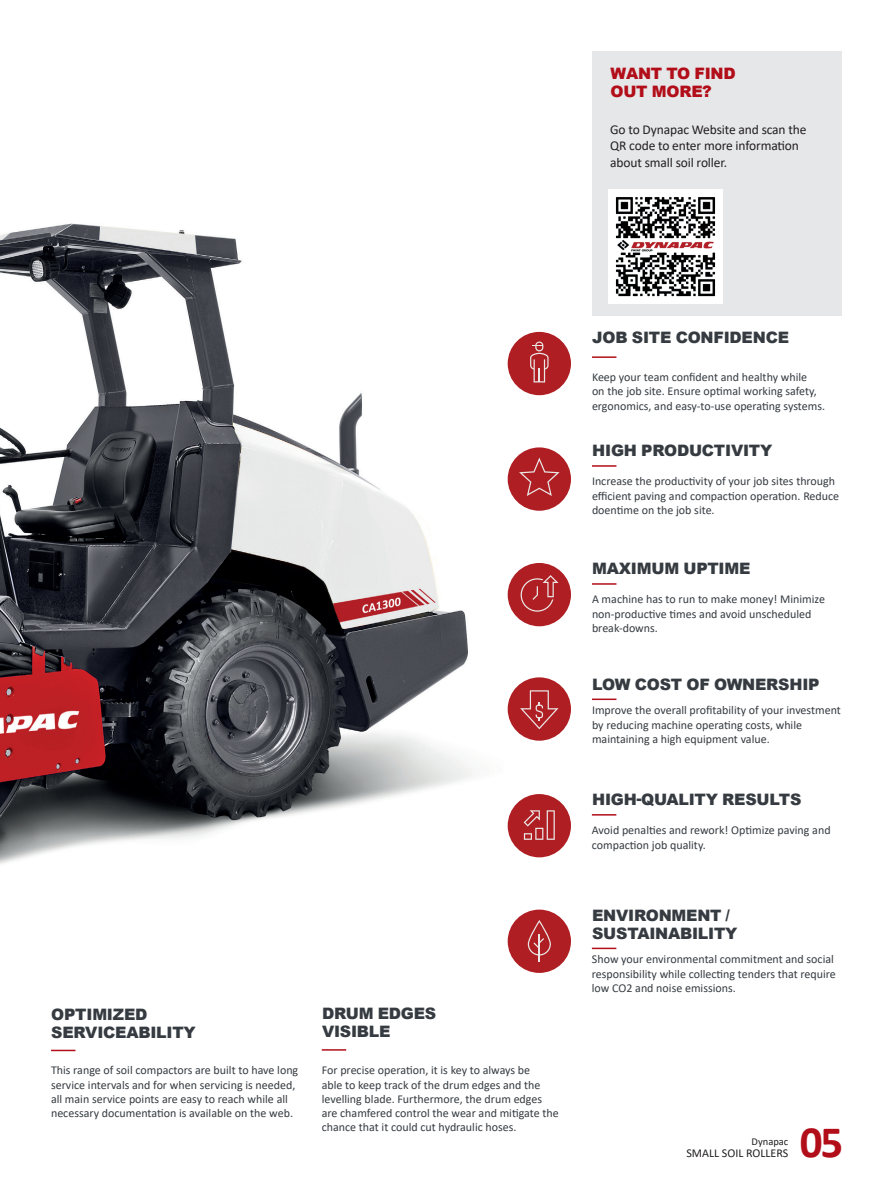
<style>
.page{position:relative;width:893px;height:1191px;background:#fff}
.page>*{position:absolute;margin:0;border:0;box-sizing:border-box;transform-origin:0 0}
.t1{font:700 45px "Calibri";color:#b20e19}
.t2{font:900 15.75px/18px "Arial";letter-spacing:-.015em;color:#353b40}
.t3{font:900 15.75px/18px "Arial";letter-spacing:-.015em;color:#b20e19}
.t4{font:13.5px/16.5px "Calibri";letter-spacing:-.01em;color:#231f20}
.t5{font:12px/14.2px "Calibri";color:#353b40}
.t6{font:12px "Calibri";color:#231f20}
.t7{font:10.5px "Calibri";color:#231f20}
</style>
<div class="page">
<img style="left:0;top:223px;width:474px;height:641px">
<div style="left:508px;top:332px;width:63px;height:63px;background:#af1e22;border-radius:50%"></div>
<svg style="left:530px;top:341px;width:19px;height:41px"></svg>
<div style="left:508px;top:447px;width:63px;height:64px;background:#af1e22;border-radius:50%"></div>
<svg style="left:519px;top:457px;width:41px;height:39px"></svg>
<div style="left:508px;top:794px;width:63px;height:63px;background:#af1e22;border-radius:50%"></div>
<svg style="left:524px;top:810px;width:31px;height:30px"></svg>
<div style="left:508px;top:677px;width:63px;height:63px;background:#af1e22;border-radius:50%"></div>
<svg style="left:520px;top:690px;width:39px;height:39px"></svg>
<div style="left:508px;top:563px;width:63px;height:63px;background:#af1e22;border-radius:50%"></div>
<svg style="left:521px;top:575px;width:38px;height:36px"></svg>
<div style="left:508px;top:909px;width:63px;height:64px;background:#af1e22;border-radius:50%"></div>
<svg style="left:528px;top:920px;width:23px;height:41px"></svg>
<hr style="left:592px;top:698px;width:24px;height:2px;background:#b20e19">
<div style="left:592px;top:51px;width:250px;height:264px;background:#e6e7e9"></div>
<img style="left:608px;top:189px;width:114px;height:114px">
<hr style="left:51px;top:1049px;width:24px;height:2px;background:#b20e19">
<svg style="left:322px;top:1049px;width:24px;height:1px"></svg>
<hr style="left:592px;top:356px;width:24px;height:2px;background:#b20e19">
<hr style="left:592px;top:465px;width:24px;height:2px;background:#b20e19">
<hr style="left:592px;top:583px;width:24px;height:2px;background:#b20e19">
<svg style="left:592px;top:814px;width:24px;height:1px"></svg>
<hr style="left:592px;top:947px;width:24px;height:2px;background:#b20e19">
<h2 class="t3" style="left:610px;top:64px;width:127px">WANT TO FIND<br>OUT MORE?</h2>
<p class="t4" style="left:610px;top:120px;width:198px">Go to Dynapac Website and scan the<br>QR code to enter more information about small soil roller.</p>
<h2 class="t2" style="left:51px;top:1004px;width:146px">OPTIMIZED<br>SERVICEABILITY</h2>
<p class="t5" style="left:51px;top:1063px;width:249px">This range of soil compactors are built to have long service intervals and for when servicing is needed, all main service points are easy to reach while all necessary documentation is available on the web.</p>
<h2 class="t2" style="left:322px;top:1004px;width:116px">DRUM EDGES<br>VISIBLE</h2>
<p class="t5" style="left:322px;top:1063px;width:238px">For precise operation, it is key to always be<br>able to keep track of the drum edges and the levelling blade. Furthermore, the drum edges are chamfered control the wear and mitigate the chance that it could cut hydraulic hoses.</p>
<h2 class="t2" style="left:592px;top:328px;width:198px">JOB SITE CONFIDENCE</h2>
<p class="t5" style="left:592px;top:370px;width:235px">Keep your team confident and healthy while<br>on the job site. Ensure optimal working safety, ergonomics, and easy-to-use operating systems.</p>
<h2 class="t2" style="left:592px;top:441px;width:182px">HIGH PRODUCTIVITY</h2>
<p class="t5" style="left:592px;top:474px;width:249px">Increase the productivity of your job sites through efficient paving and compaction operation. Reduce doentime on the job site.</p>
<h2 class="t2" style="left:592px;top:559px;width:160px">MAXIMUM UPTIME</h2>
<p class="t5" style="left:592px;top:592px;width:235px">A machine has to run to make money! Minimize non-productive times and avoid unscheduled break-downs.</p>
<h2 class="t2" style="left:592px;top:674px;width:229px">LOW COST OF OWNERSHIP</h2>
<p class="t5" style="left:592px;top:703px;width:250px">Improve the overall profitability of your investment by reducing machine operating costs, while maintaining a high equipment value.</p>
<h2 class="t2" style="left:592px;top:790px;width:211px">HIGH-QUALITY RESULTS</h2>
<p class="t5" style="left:592px;top:823px;width:240px">Avoid penalties and rework! Optimize paving and compaction job quality.</p>
<h2 class="t2" style="left:592px;top:905px;width:147px">ENVIRONMENT /<br>SUSTAINABILITY</h2>
<p class="t5" style="left:592px;top:952px;width:245px">Show your environmental commitment and social responsibility while collecting tenders that require low CO2 and noise emissions.</p>
<p class="t7" style="left:752px;top:1134px;width:38px">Dynapac</p>
<p class="t6" style="left:686px;top:1144px;width:103px">SMALL SOIL ROLLERS</p>
<h1 class="t1" style="left:800px;top:1110px;width:45px">05</h1>
</div>
